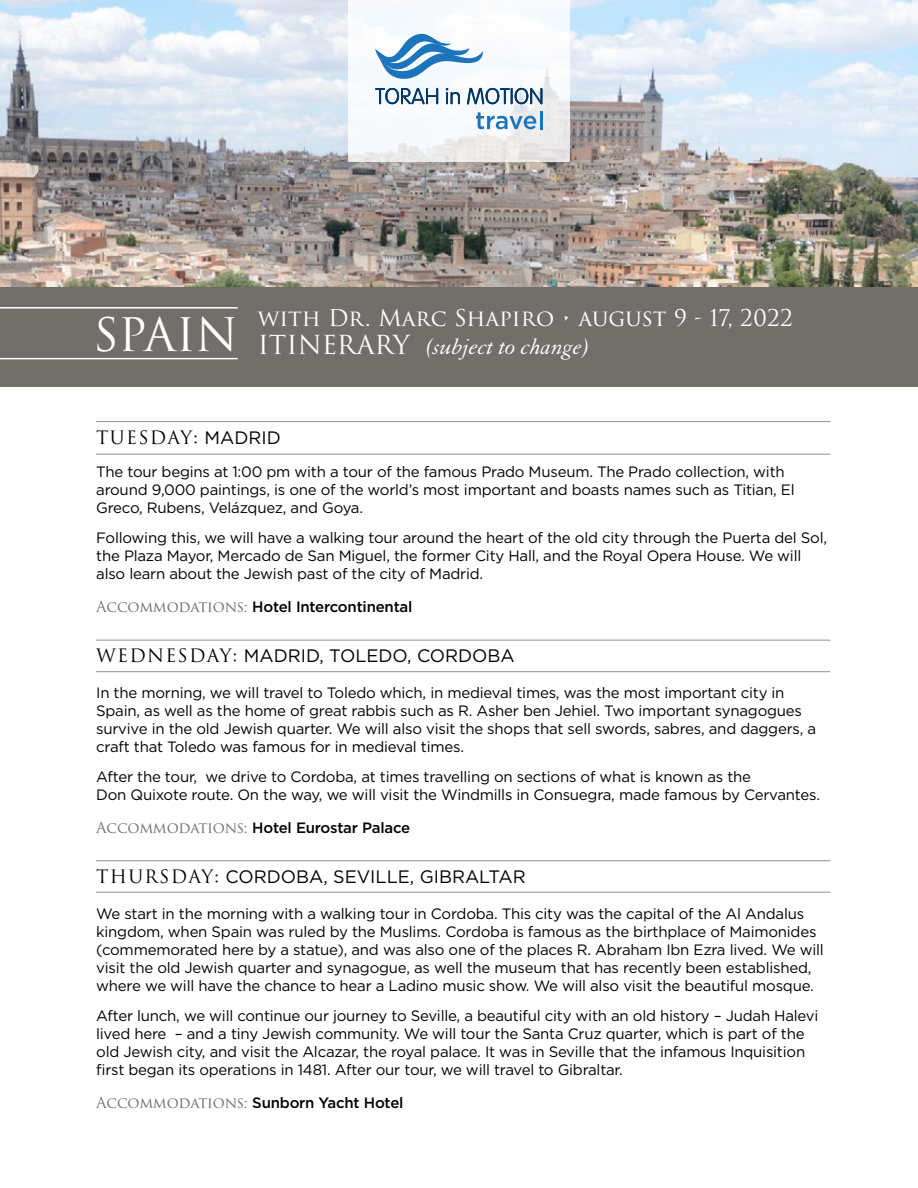
<style>
.page{position:relative;width:918px;height:1188px;background:#fff}
.page>*{position:absolute;margin:0;border:0;box-sizing:border-box;transform-origin:0 0}
.t1{font:45px "Trajan Pro 3";letter-spacing:-.01em;color:#fff}
.t2{font:italic 24px "Granjon";color:#fff}
.t3{font:22.5px "Trajan Pro 3";color:#fff}
.t4{font:18px "Gotham";color:#000}
.t5{font:18px "Trajan Pro";letter-spacing:.07em;color:#000}
.t6{font:15px/18px "Gotham";letter-spacing:-.015em;color:#000}
.t7{font:500 15px "Gotham";letter-spacing:-.015em;color:#000}
.s1{font-family:"Trajan Pro 3";font-style:normal;font-size:25.5px}
.s2{font-family:"Gotham"}
.s3{font-family:"Trajan Pro 3";font-weight:400;color:#726f6a}
.s4{font-family:"Trajan Pro"}
</style>
<div class="page">
<img style="left:0;top:0;width:918px;height:287px">
<hr style="left:96px;top:640px;width:734px;height:1px;background:#726f6a">
<hr style="left:96px;top:860px;width:734px;height:1px;background:#726f6a">
<hr style="left:96px;top:421px;width:734px;height:1px;background:#726f6a">
<hr style="left:96px;top:454px;width:734px;height:1px;background:#726f6a">
<hr style="left:96px;top:671px;width:734px;height:1px;background:#726f6a">
<hr style="left:96px;top:892px;width:734px;height:1px;background:#726f6a">
<div style="left:0;top:287px;width:918px;height:100px;background:#726f6a"></div>
<svg style="left:348px;top:0;width:222px;height:162px"></svg>
<svg style="left:476px;top:112px;width:60px;height:17px"></svg>
<hr style="left:540px;top:111px;width:3px;height:18px;background:#1c75bc">
<svg style="left:375px;top:32px;width:108px;height:48px"></svg>
<svg style="left:375px;top:88px;width:167px;height:16px"></svg>
<hr style="left:0;top:307px;width:238px;height:2px;background:#fff">
<hr style="left:0;top:358px;width:238px;height:1px;background:#fff">
<p class="t1" style="left:93px;top:304px;width:146px">SPAIN</p>
<p class="t3" style="left:258px;top:302px;width:537px">with Dr. Marc Shapiro • august 9 - 17, 2022</p>
<p class="t2" style="left:258px;top:334px;width:334px"><span class="s1">ITINERARY</span> (subject to change)</p>
<p class="t5" style="left:96px;top:426px;width:186px">TUESDAY: <span class="s2">MADRID</span></p>
<p class="t6" style="left:96px;top:462px;width:700px">The tour begins at 1:00 pm with a tour of the famous Prado Museum. The Prado collection, with around 9,000 paintings, is one of the world’s most important and boasts names such as Titian, El<br>Greco, Rubens, Velázquez, and Goya.</p>
<p class="t6" style="left:96px;top:528px;width:732px">Following this, we will have a walking tour around the heart of the old city through the Puerta del Sol, the Plaza Mayor, Mercado de San Miguel, the former City Hall, and the Royal Opera House. We will also learn about the Jewish past of the city of Madrid.</p>
<p class="t7" style="left:96px;top:596px;width:318px"><span class="s3">Accommodations:</span> Hotel Intercontinental</p>
<p class="t4" style="left:96px;top:644px;width:420px"><span class="s4">WEDNESDAY:</span> MADRID, TOLEDO, CORDOBA</p>
<p class="t6" style="left:96px;top:683px;width:721px">In the morning, we will travel to Toledo which, in medieval times, was the most important city in Spain, as well as the home of great rabbis such as R. Asher ben Jehiel. Two important synagogues survive in the old Jewish quarter. We will also visit the shops that sell swords, sabres, and daggers, a craft that Toledo was famous for in medieval times.</p>
<p class="t6" style="left:96px;top:767px;width:725px">After the tour, we drive to Cordoba, at times travelling on sections of what is known as the<br>Don Quixote route. On the way, we will visit the Windmills in Consuegra, made famous by Cervantes.</p>
<p class="t7" style="left:96px;top:817px;width:315px"><span class="s3">Accommodations:</span> Hotel Eurostar Palace</p>
<p class="t4" style="left:96px;top:865px;width:431px"><span class="s4">THURSDAY:</span> CORDOBA, SEVILLE, GIBRALTAR</p>
<p class="t6" style="left:96px;top:904px;width:729px">We start in the morning with a walking tour in Cordoba. This city was the capital of the Al Andalus kingdom, when Spain was ruled by the Muslims. Cordoba is famous as the birthplace of Maimonides (commemorated here by a statue), and was also one of the places R. Abraham Ibn Ezra lived. We will visit the old Jewish quarter and synagogue, as well the museum that has recently been established, where we will have the chance to hear a Ladino music show. We will also visit the beautiful mosque.</p>
<p class="t6" style="left:96px;top:1006px;width:724px">After lunch, we will continue our journey to Seville, a beautiful city with an old history – Judah Halevi lived here – and a tiny Jewish community. We will tour the Santa Cruz quarter, which is part of the old Jewish city, and visit the Alcazar, the royal palace. It was in Seville that the infamous Inquisition first began its operations in 1481. After our tour, we will travel to Gibraltar.</p>
<p class="t7" style="left:96px;top:1093px;width:309px"><span class="s3">Accommodations:</span> Sunborn Yacht Hotel</p>
</div>
